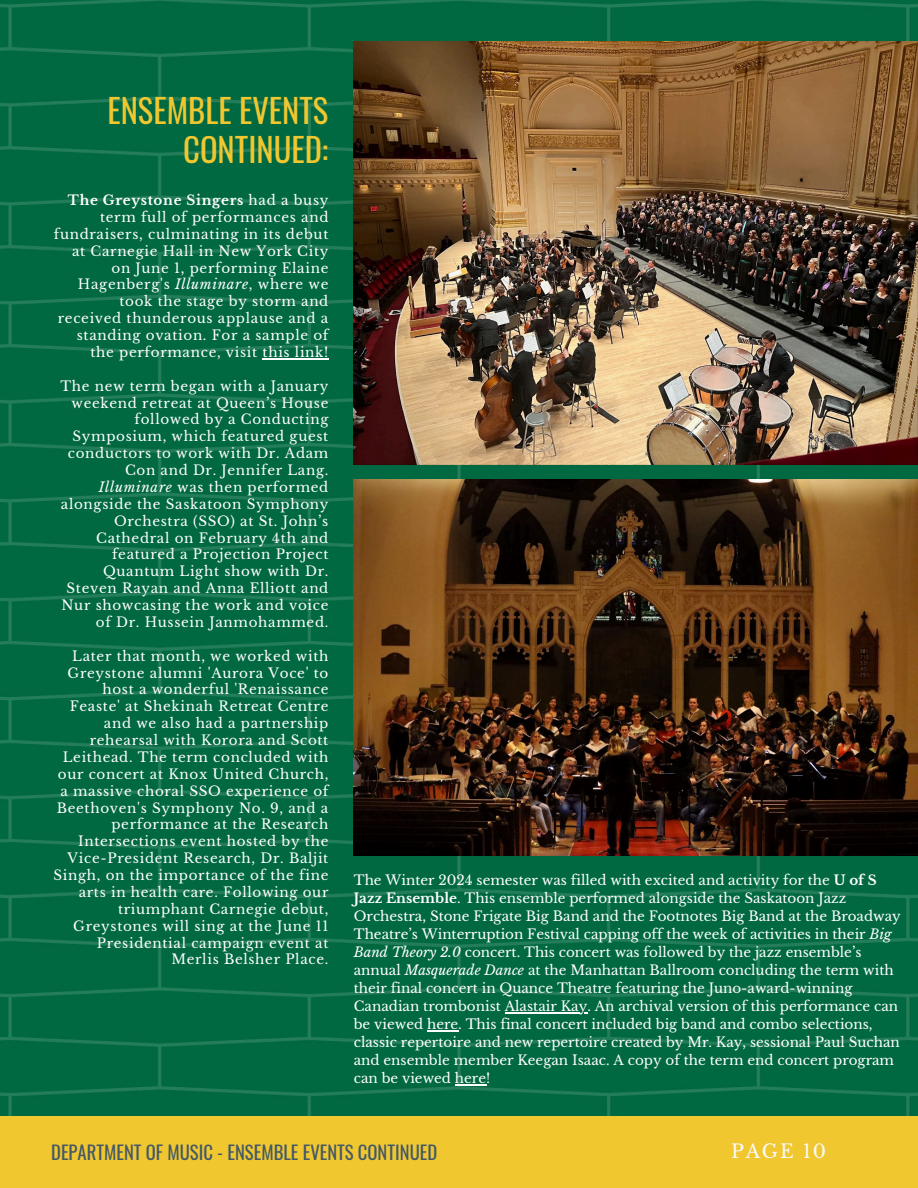
<style>
.page{position:relative;width:918px;height:1188px;background:#fff}
.page>*{position:absolute;margin:0;border:0;box-sizing:border-box;transform-origin:0 0}
.t1{font:32.7px/38.2px "Oswald";color:#f1c730;text-align:right}
.t2{font:18.6px "Oswald";color:#435967}
.t3{font:18.6px "Libre Baskerville";letter-spacing:.1em;color:#fafafa}
.t4{font:13.5px/16.8px "Libre Baskerville";letter-spacing:.05em;color:#fff;text-align:right}
.t5{font:13.5px/18px "Libre Baskerville";color:#fff}
.s1{font-weight:700}
.s2{font-style:italic}
</style>
<div class="page">
<div style="left:0;top:1107px;width:918px;height:81px;background:#f1c730"></div>
<img style="left:0;top:0;width:918px;height:1116px">
<img style="left:354px;top:42px;width:563px;height:423px">
<img style="left:354px;top:480px;width:563px;height:375px">
<hr style="left:263px;top:358px;width:66px;height:1px;background:#fff">
<hr style="left:505px;top:1013px;width:82px;height:1px;background:#fff">
<hr style="left:427px;top:1031px;width:31px;height:1px;background:#fff">
<hr style="left:455px;top:1085px;width:31px;height:1px;background:#fff">
<p class="t1" style="left:107px;top:91px;width:223px">ENSEMBLE EVENTS<br>CONTINUED:</p>
<p class="t4" style="left:54px;top:192px;width:276px"><span class="s1">The Greystone Singers</span> had a busy term full of performances and fundraisers, culminating in its debut at Carnegie Hall in New York City on June 1, performing Elaine<br>Hagenberg's <span class="s2">Illuminare</span>, where we took the stage by storm and received thunderous applause and a standing ovation. For a sample of the performance, visit this link!</p>
<p class="t4" style="left:60px;top:378px;width:270px">The new term began with a January weekend retreat at Queen’s House followed by a Conducting<br>Symposium, which featured guest conductors to work with Dr. Adam<br>Con and Dr. Jennifer Lang.<br><span class="s2">Illuminare</span> was then performed alongside the Saskatoon Symphony<br>Orchestra (SSO) at St. John’s<br>Cathedral on February 4th and featured a Projection Project<br>Quantum Light show with Dr.<br>Steven Rayan and Anna Elliott and<br>Nur showcasing the work and voice of Dr. Hussein Janmohammed.</p>
<h2 class="t4" style="left:54px;top:648px;width:276px">Later that month, we worked with<br>Greystone alumni 'Aurora Voce' to host a wonderful 'Renaissance<br>Feaste' at Shekinah Retreat Centre and we also had a partnership rehearsal with Korora and Scott<br>Leithead. The term concluded with our concert at Knox United Church, a massive choral SSO experience of<br>Beethoven's Symphony No. 9, and a performance at the Research<br>Intersections event hosted by the<br>Vice-President Research, Dr. Baljit<br>Singh, on the importance of the fine arts in health care. Following our triumphant Carnegie debut,<br>Greystones will sing at the June 11<br>Presidential campaign event at<br>Merlis Belsher Place.</h2>
<h2 class="t5" style="left:354px;top:872px;width:549px">The Winter 2024 semester was filled with excited and activity for the <span class="s1">U of S Jazz Ensemble</span>. This ensemble performed alongside the Saskatoon Jazz Orchestra, Stone Frigate Big Band and the Footnotes Big Band at the Broadway Theatre’s Winterruption Festival capping off the week of activities in their <span class="s2">Big Band Theory 2.0</span> concert. This concert was followed by the jazz ensemble’s annual <span class="s2">Masquerade Dance</span> at the Manhattan Ballroom concluding the term with their final concert in Quance Theatre featuring the Juno-award-winning Canadian trombonist Alastair Kay. An archival version of this performance can be viewed here. This final concert included big band and combo selections, classic repertoire and new repertoire created by Mr. Kay, sessional Paul Suchan and ensemble member Keegan Isaac. A copy of the term end concert program can be viewed here!</h2>
<p class="t2" style="left:51px;top:1137px;width:388px">DEPARTMENT OF MUSIC - ENSEMBLE EVENTS CONTINUED</p>
<p class="t3" style="left:731px;top:1140px;width:97px">PAGE 10</p>
</div>
